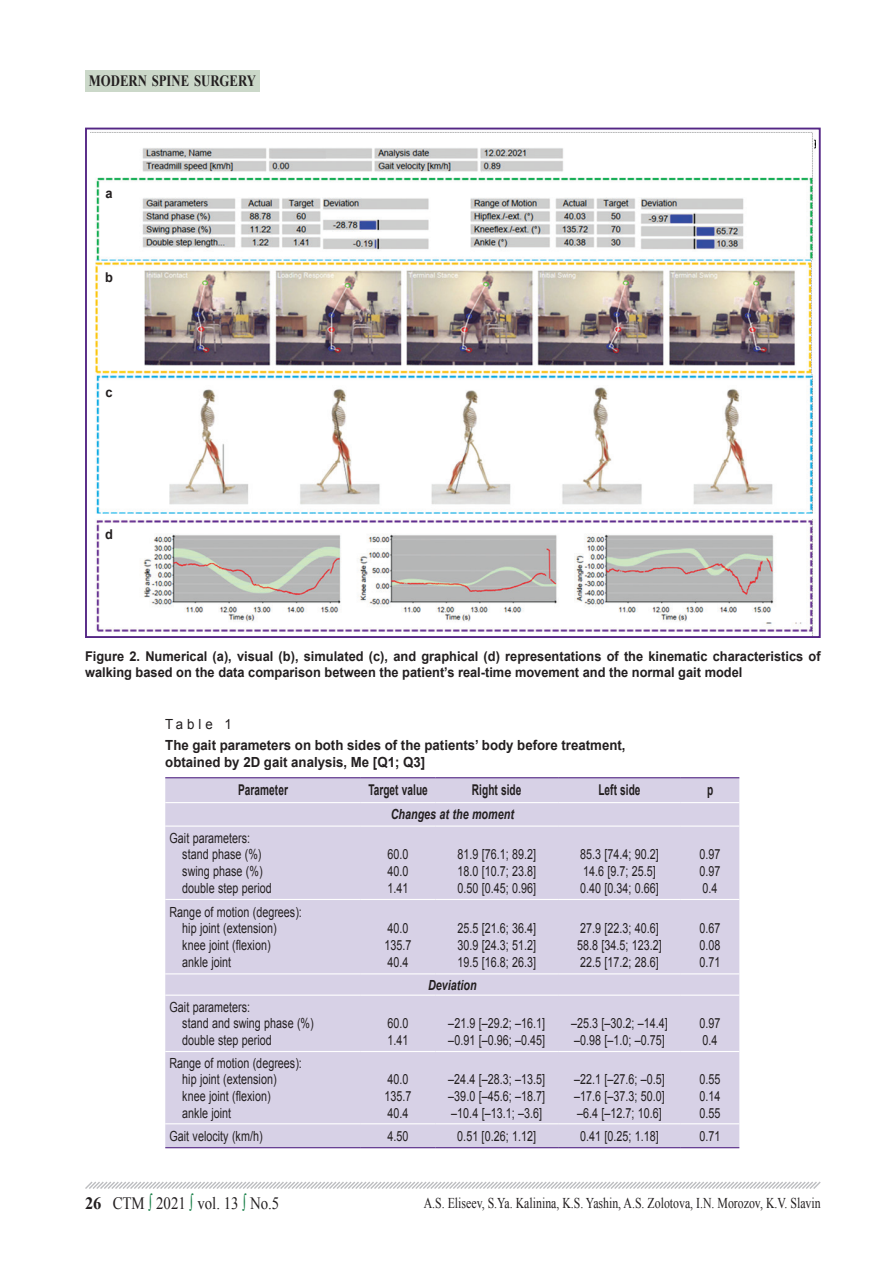
<style>
.page{position:relative;width:893px;height:1276px;background:#fff}
.page>*{position:absolute;margin:0;border:0;box-sizing:border-box;transform-origin:0 0}
.t1{font:17.4px "Times New Roman";color:#231f20;scale:.86 1}
.t2{font:700 15.75px "Times New Roman";color:#231f20;scale:.81 1}
.t3{font:700 15.75px "Times New Roman";letter-spacing:.04em;color:#231f20;scale:.81 1}
.t4{font:15px "Times New Roman";color:#231f20;scale:.79 1}
.t5{font:700 14.85px "Arial";letter-spacing:.005em;color:#231f20;scale:.68 1}
.t6{font:13.95px/16.8px "Arial";letter-spacing:.005em;color:#231f20;scale:.77 1}
.t7{font:700 13.95px/16.8px "Arial";color:#231f20;scale:.95 1}
.t8{font:italic 700 13.95px "Arial";letter-spacing:.005em;color:#231f20;scale:.77 1}
.t9{font:13.95px "Arial";letter-spacing:.005em;color:#231f20;scale:.95 1}
.t10{font:700 13.5px/16.2px "Arial";color:#231f20;scale:.95 1}
.s1{font-weight:700}
.s2{color:#127c43}
</style>
<div class="page">
<svg style="left:85px;top:1181px;width:736px;height:8px"></svg>
<div style="left:85px;top:70px;width:174px;height:21px;background:#cbd8c9"></div>
<img style="left:90px;top:132px;width:726px;height:503px">
<div style="left:165px;top:778px;width:574px;height:369px;background:#d7d1e6"></div>
<hr style="left:165px;top:802px;width:196px;height:1px;background:#fff">
<hr style="left:361px;top:802px;width:74px;height:1px;background:#fff">
<hr style="left:435px;top:802px;width:123px;height:1px;background:#fff">
<hr style="left:558px;top:802px;width:123px;height:1px;background:#fff">
<hr style="left:681px;top:802px;width:58px;height:1px;background:#fff">
<hr style="left:165px;top:825px;width:196px;height:1px;background:#fff">
<hr style="left:361px;top:825px;width:74px;height:1px;background:#fff">
<hr style="left:435px;top:825px;width:123px;height:1px;background:#fff">
<hr style="left:558px;top:825px;width:123px;height:1px;background:#fff">
<hr style="left:681px;top:825px;width:58px;height:1px;background:#fff">
<hr style="left:165px;top:899px;width:196px;height:1px;background:#fff">
<hr style="left:361px;top:899px;width:74px;height:1px;background:#fff">
<hr style="left:435px;top:899px;width:123px;height:1px;background:#fff">
<hr style="left:558px;top:899px;width:123px;height:1px;background:#fff">
<hr style="left:681px;top:899px;width:58px;height:1px;background:#fff">
<hr style="left:165px;top:973px;width:196px;height:1px;background:#fff">
<hr style="left:361px;top:973px;width:74px;height:1px;background:#fff">
<hr style="left:435px;top:973px;width:123px;height:1px;background:#fff">
<hr style="left:558px;top:973px;width:123px;height:1px;background:#fff">
<hr style="left:681px;top:973px;width:58px;height:1px;background:#fff">
<hr style="left:165px;top:994px;width:196px;height:1px;background:#fff">
<hr style="left:361px;top:994px;width:74px;height:1px;background:#fff">
<hr style="left:435px;top:994px;width:123px;height:1px;background:#fff">
<hr style="left:558px;top:994px;width:123px;height:1px;background:#fff">
<hr style="left:681px;top:994px;width:58px;height:1px;background:#fff">
<hr style="left:165px;top:1051px;width:196px;height:1px;background:#fff">
<hr style="left:361px;top:1051px;width:74px;height:1px;background:#fff">
<hr style="left:435px;top:1051px;width:123px;height:1px;background:#fff">
<hr style="left:558px;top:1051px;width:123px;height:1px;background:#fff">
<hr style="left:681px;top:1051px;width:58px;height:1px;background:#fff">
<hr style="left:165px;top:1123px;width:196px;height:1px;background:#fff">
<hr style="left:361px;top:1123px;width:74px;height:1px;background:#fff">
<hr style="left:435px;top:1123px;width:123px;height:1px;background:#fff">
<hr style="left:558px;top:1123px;width:123px;height:1px;background:#fff">
<hr style="left:681px;top:1123px;width:58px;height:1px;background:#fff">
<hr style="left:165px;top:1147px;width:196px;height:1px;background:#542685">
<hr style="left:361px;top:1147px;width:74px;height:1px;background:#542685">
<hr style="left:435px;top:1147px;width:123px;height:1px;background:#542685">
<hr style="left:558px;top:1147px;width:123px;height:1px;background:#542685">
<hr style="left:681px;top:1147px;width:58px;height:1px;background:#542685">
<hr style="left:165px;top:777px;width:196px;height:1px;background:#542685">
<hr style="left:361px;top:777px;width:74px;height:1px;background:#542685">
<hr style="left:435px;top:777px;width:123px;height:1px;background:#542685">
<hr style="left:558px;top:777px;width:123px;height:1px;background:#542685">
<hr style="left:681px;top:777px;width:58px;height:1px;background:#542685">
<p class="t3" style="left:87px;top:70px;width:158px">биотехнологии</p>
<p class="t2" style="left:89px;top:70px;width:208px">MODERN SPINE SURGERY</p>
<p class="t10" style="left:106px;top:186px;width:9px">а</p>
<p class="t10" style="left:105px;top:270px;width:10px">b</p>
<p class="t10" style="left:106px;top:384px;width:9px">c</p>
<p class="t10" style="left:105px;top:526px;width:10px">d</p>
<p class="t10" style="left:85px;top:648px;width:776px">Figure 2. Numerical (a), visual (b), simulated (c), and graphical (d) representations of the kinematic characteristics of walking based on the data comparison between the patient’s real-time movement and the normal gait model</p>
<p class="t9" style="left:165px;top:715px;width:72px">Table 1</p>
<p class="t7" style="left:165px;top:737px;width:486px">The gait parameters on both sides of the patients’ body before treatment, obtained by 2D gait analysis, Me [Q1; Q3]</p>
<p class="t5" style="left:238px;top:780px;width:75px">Parameter</p>
<p class="t5" style="left:368px;top:780px;width:89px">Target value</p>
<p class="t5" style="left:472px;top:780px;width:74px">Right side</p>
<p class="t5" style="left:598px;top:780px;width:63px">Left side</p>
<p class="t5" style="left:707px;top:780px;width:11px">p</p>
<p class="t8" style="left:391px;top:805px;width:162px">Changes at the moment</p>
<p class="t6" style="left:182px;top:829px;width:118px;text-indent:-13px">Gait parameters: stand phase (%) swing phase (%) double step period</p>
<p class="t6" style="left:388px;top:846px;width:29px;text-align:justify">60.0<br>40.0<br>1.41</p>
<p class="t6" style="left:457px;top:846px;width:104px;text-align:justify">81.9 [76.1; 89.2] 18.0 [10.7; 23.8] 0.50 [0.45; 0.96]</p>
<p class="t6" style="left:580px;top:846px;width:104px">85.3 [74.4; 90.2]<br>14.6 [9.7; 25.5]<br>0.40 [0.34; 0.66]</p>
<p class="t6" style="left:700px;top:846px;width:29px;text-align:justify">0.97<br>0.97<br>0.4</p>
<p class="t6" style="left:182px;top:903px;width:157px;text-indent:-13px">Range of motion (degrees): hip joint (extension) knee joint (flexion)<br>ankle joint</p>
<p class="t6" style="left:182px;top:998px;width:172px;text-indent:-13px">Gait parameters:<br>stand and swing phase (%) double step period</p>
<p class="t6" style="left:182px;top:1054px;width:157px;text-indent:-13px">Range of motion (degrees): hip joint (extension) knee joint (flexion)<br>ankle joint</p>
<p class="t6" style="left:385px;top:920px;width:37px">40.0<br>135.7<br>40.4</p>
<p class="t6" style="left:457px;top:920px;width:104px;text-align:justify">25.5 [21.6; 36.4] 30.9 [24.3; 51.2] 19.5 [16.8; 26.3]</p>
<p class="t6" style="left:577px;top:920px;width:112px">27.9 [22.3; 40.6]<br>58.8 [34.5; 123.2]<br>22.5 [17.2; 28.6]</p>
<p class="t6" style="left:700px;top:920px;width:29px;text-align:justify">0.67<br>0.08<br>0.71</p>
<p class="t8" style="left:428px;top:975px;width:65px">Deviation</p>
<p class="t6" style="left:388px;top:1015px;width:29px">60.0<br>1.41</p>
<p class="t6" style="left:448px;top:1015px;width:127px">–21.9 [–29.2; –16.1] –0.91 [–0.96; –0.45]</p>
<p class="t6" style="left:571px;top:1015px;width:127px">–25.3 [–30.2; –14.4] –0.98 [–1.0; –0.75]</p>
<p class="t6" style="left:700px;top:1015px;width:29px">0.97<br>0.4</p>
<p class="t6" style="left:385px;top:1071px;width:37px">40.0<br>135.7<br>40.4</p>
<p class="t6" style="left:448px;top:1071px;width:127px;text-align:justify">–24.4 [–28.3; –13.5] –39.0 [–45.6; –18.7] –10.4 [–13.1; –3.6]</p>
<p class="t6" style="left:574px;top:1071px;width:119px;text-align:justify">–22.1 [–27.6; –0.5] –17.6 [–37.3; 50.0] –6.4 [–12.7; 10.6]</p>
<p class="t6" style="left:700px;top:1071px;width:29px;text-align:justify">0.55<br>0.14<br>0.55</p>
<p class="t6" style="left:169px;top:1127px;width:122px">Gait velocity (km/h)</p>
<p class="t6" style="left:388px;top:1127px;width:29px">4.50</p>
<p class="t6" style="left:457px;top:1127px;width:104px">0.51 [0.26; 1.12]</p>
<p class="t6" style="left:580px;top:1127px;width:104px">0.41 [0.25; 1.18]</p>
<p class="t6" style="left:700px;top:1127px;width:29px">0.71</p>
<p class="t1" style="left:85px;top:1192px;width:227px"><span class="s1">26</span> СТМ <span class="s2">∫</span> 2021 <span class="s2">∫</span> vol. 13 <span class="s2">∫</span> No.5</p>
<p class="t4" style="left:424px;top:1192px;width:504px">A.S. Eliseev, S.Ya. Kalinina, K.S. Yashin, A.S. Zolotova, I.N. Morozov, K.V. Slavin</p>
</div>
